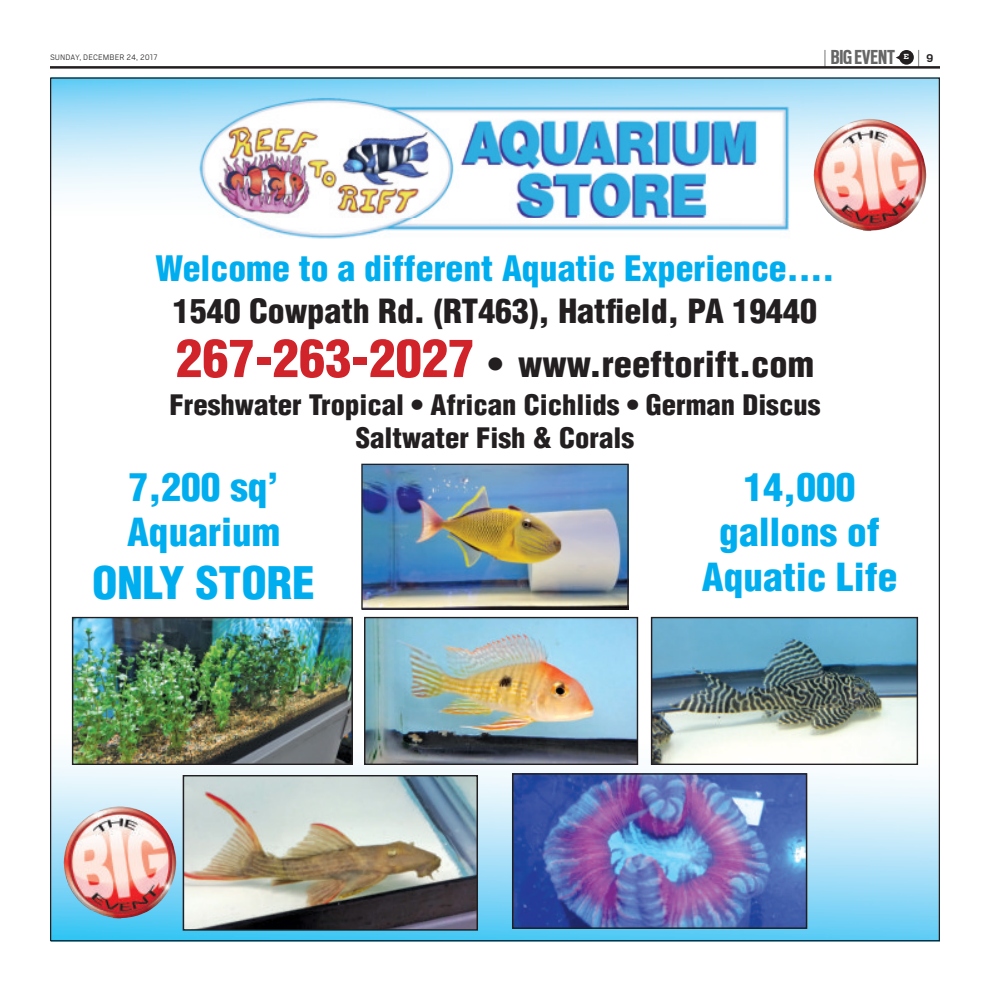
<style>
.page{position:relative;width:990px;height:990px;background:#fff}
.page>*{position:absolute;margin:0;border:0;box-sizing:border-box;transform-origin:0 0}
.t1{font:900 condensed 43.75px "Helvetica";color:#00aeef;scale:1.04 1}
.t2{font:900 condensed 37.75px/45.4px "Helvetica";color:#00aeef;scale:1.04 1}
.t3{font:900 condensed 34.88px "Helvetica";color:#231f20;scale:1.04 1}
.t4{font:900 condensed 34.25px "Helvetica";color:#00aeef;scale:1.04 1}
.t5{font:900 condensed 32.5px "Helvetica";color:#231f20;scale:1.04 1}
.t6{font:900 condensed 27.5px/33px "Helvetica";color:#231f20;text-align:center;scale:1.04 1}
.t7{font:700 22.5px "Scout Cond";color:#666}
.t8{font:300 21.5px "Cub Scout";color:#231f20;scale:.42 1}
.t9{font:300 8.75px "Cub Scout";letter-spacing:.005em;color:#231f20}
.t10{font:700 6.88px "Receiver";color:#fff}
.s1{font-family:"Cub Scout";font-weight:300;font-size:21.5px;color:#231f20}
.s2{font-weight:700;font-size:12.5px}
.s3{font-size:50.62px;color:#d1232a}
</style>
<div class="page">
<img style="left:52px;top:79px;width:886px;height:112px">
<img style="left:52px;top:732px;width:886px;height:207px">
<img style="left:185px;top:777px;width:291px;height:152px">
<div style="left:183px;top:775px;width:295px;height:156px;border:1px solid #231f20"></div>
<img style="left:514px;top:775px;width:291px;height:152px">
<div style="left:512px;top:773px;width:295px;height:156px;border:1px solid #231f20"></div>
<img style="left:366px;top:619px;width:270px;height:144px">
<div style="left:364px;top:617px;width:274px;height:148px;border:1px solid #231f20"></div>
<img style="left:653px;top:619px;width:263px;height:144px">
<div style="left:651px;top:617px;width:267px;height:148px;border:1px solid #231f20"></div>
<img style="left:74px;top:619px;width:277px;height:144px">
<div style="left:72px;top:617px;width:281px;height:148px;border:1px solid #231f20"></div>
<img style="left:363px;top:466px;width:264px;height:142px">
<div style="left:361px;top:464px;width:268px;height:146px;border:1px solid #231f20"></div>
<img style="left:190px;top:90px;width:610px;height:149px">
<img style="left:64px;top:806px;width:112px;height:113px">
<img style="left:814px;top:119px;width:112px;height:112px">
<div style="left:899px;top:50px;width:15px;height:15px;background:#231f20;border-radius:50%"></div>
<hr style="left:50px;top:66px;width:890px;height:3px;background:#231f20">
<p class="t9" style="left:50px;top:52px;width:109px">SUNDAY, DECEMBER 24, 2017</p>
<p class="t7" style="left:824px;top:43px;width:73px"><span class="s1">|</span> BIGEVENT</p>
<p class="t10" style="left:904px;top:53px;width:7px">E</p>
<p class="t8" style="left:917px;top:44px;width:40px">| <span class="s2">9</span></p>
<p class="t4" style="left:156px;top:255px;width:654px">Welcome to a different Aquatic Experience....</p>
<p class="t5" style="left:173px;top:299px;width:621px">1540 Cowpath Rd. (RT463), Hatfield, PA 19440</p>
<p class="t3" style="left:176px;top:351px;width:615px"><span class="s3">267-263-2027</span> • www.reeftorift.com</p>
<p class="t6" style="left:170px;top:391px;width:627px">Freshwater Tropical • African Cichlids • German Discus<br>Saltwater Fish &amp; Corals</p>
<h2 class="t2" style="left:127px;top:467px;width:149px">7,200 sq’<br>Aquarium</h2>
<h1 class="t1" style="left:92px;top:566px;width:216px">ONLY STORE</h1>
<h2 class="t2" style="left:702px;top:467px;width:190px;text-align:center">14,000 gallons of<br>Aquatic Life</h2>
</div>
